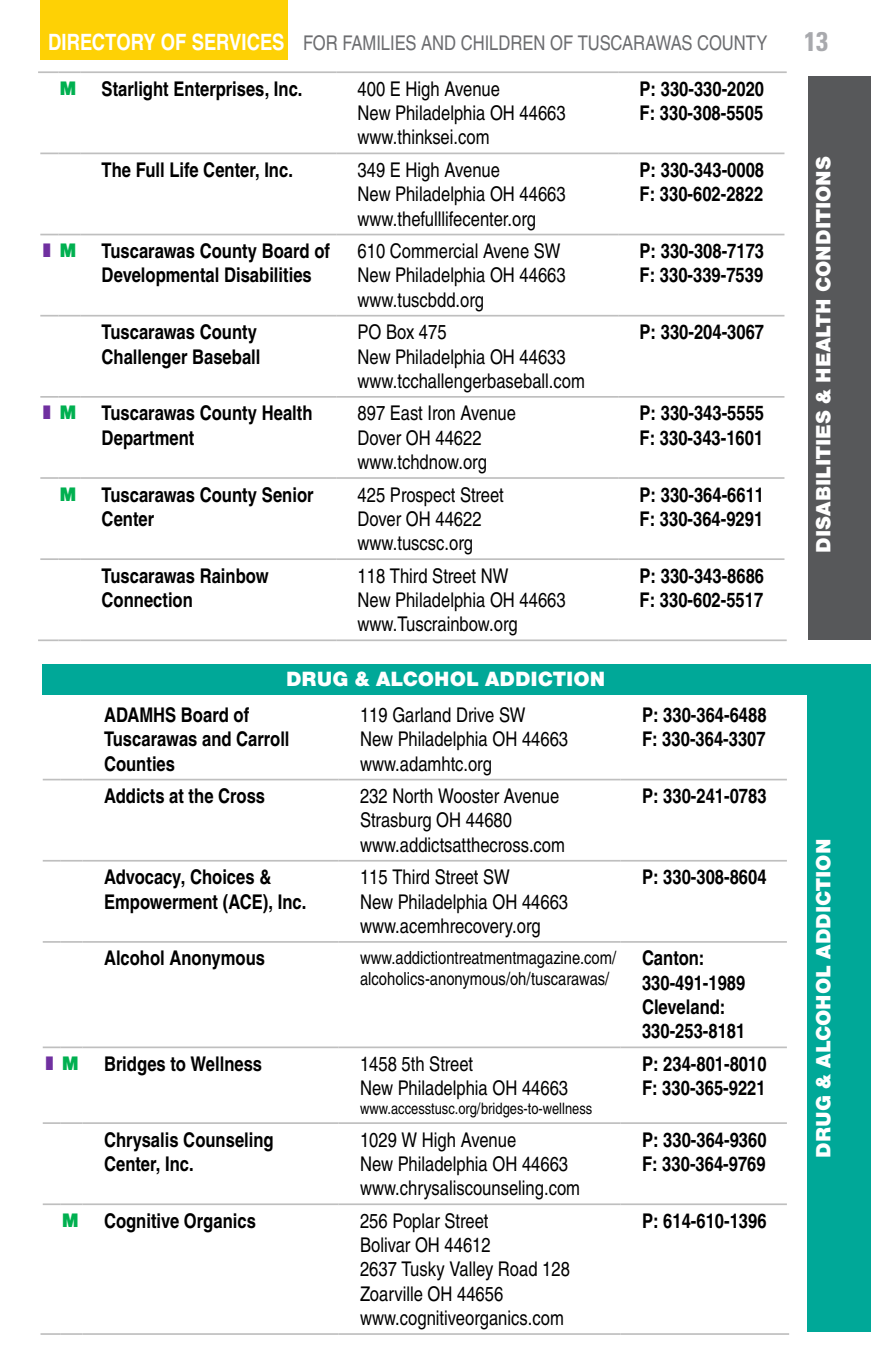
<style>
.page{position:relative;width:871px;height:1357px;background:#fff}
.page>*{position:absolute;margin:0;border:0;box-sizing:border-box;transform-origin:0 0}
.t1{font:700 condensed 27px "Univers LT Std";color:#a8a9ad}
.t2{font:900 21.38px "Nimbus San";color:#fff}
.t3{font:700 20.25px/24.3px "Nimbus San Con L";color:#000}
.t4{font:20.25px/24.3px "Nimbus San Con L";color:#000}
.t5{font:20.25px "Nimbus San Con L";color:#6c6d70}
.t6{font:900 20.25px "Nimbus San";color:#7030a0}
.t7{font:900 20.25px "Nimbus San";color:#00b050}
.t8{font:18px/21.6px "Nimbus San Con L";color:#000}
.t9{font:18px "Nimbus San Con L";color:#231f20}
.t10{font:15.75px "Nimbus San Con L";color:#000}
.s1{font-weight:700;font-size:22.5px;color:#fff}
.s2{color:#00b050}
.s3{font-family:"Nimbus San";font-weight:900;font-size:20.25px;color:#642c8f}
</style>
<div class="page">
<div style="left:40px;top:0;width:248px;height:60px;background:#fed105"></div>
<div style="left:808px;top:76px;width:63px;height:563px;background:#57585a"></div>
<hr style="left:38px;top:71px;width:20px;height:2px;background:#bfbfbf">
<hr style="left:58px;top:71px;width:22px;height:2px;background:#bfbfbf">
<hr style="left:80px;top:71px;width:256px;height:2px;background:#bfbfbf">
<hr style="left:336px;top:71px;width:282px;height:2px;background:#bfbfbf">
<hr style="left:618px;top:71px;width:169px;height:2px;background:#bfbfbf">
<svg style="left:40px;top:153px;width:40px;height:1px"></svg>
<hr style="left:80px;top:153px;width:256px;height:1px;background:#bfbfbf">
<hr style="left:336px;top:153px;width:282px;height:1px;background:#bfbfbf">
<hr style="left:618px;top:153px;width:166px;height:1px;background:#bfbfbf">
<svg style="left:40px;top:234px;width:40px;height:1px"></svg>
<hr style="left:80px;top:234px;width:256px;height:1px;background:#bfbfbf">
<hr style="left:336px;top:234px;width:282px;height:1px;background:#bfbfbf">
<hr style="left:618px;top:234px;width:166px;height:1px;background:#bfbfbf">
<svg style="left:40px;top:315px;width:40px;height:1px"></svg>
<hr style="left:80px;top:315px;width:256px;height:1px;background:#bfbfbf">
<hr style="left:336px;top:315px;width:282px;height:1px;background:#bfbfbf">
<hr style="left:618px;top:315px;width:166px;height:1px;background:#bfbfbf">
<svg style="left:40px;top:396px;width:18px;height:2px"></svg>
<hr style="left:58px;top:396px;width:22px;height:2px;background:#bfbfbf">
<hr style="left:80px;top:396px;width:256px;height:2px;background:#bfbfbf">
<hr style="left:336px;top:396px;width:282px;height:2px;background:#bfbfbf">
<hr style="left:618px;top:396px;width:166px;height:2px;background:#bfbfbf">
<svg style="left:40px;top:477px;width:18px;height:2px"></svg>
<hr style="left:58px;top:477px;width:22px;height:2px;background:#bfbfbf">
<hr style="left:80px;top:477px;width:256px;height:2px;background:#bfbfbf">
<hr style="left:336px;top:477px;width:282px;height:2px;background:#bfbfbf">
<hr style="left:618px;top:477px;width:166px;height:2px;background:#bfbfbf">
<svg style="left:40px;top:558px;width:18px;height:2px"></svg>
<hr style="left:58px;top:558px;width:22px;height:2px;background:#bfbfbf">
<hr style="left:80px;top:558px;width:256px;height:2px;background:#bfbfbf">
<hr style="left:336px;top:558px;width:282px;height:2px;background:#bfbfbf">
<hr style="left:618px;top:558px;width:166px;height:2px;background:#bfbfbf">
<hr style="left:38px;top:639px;width:20px;height:2px;background:#bfbfbf">
<hr style="left:58px;top:639px;width:22px;height:2px;background:#bfbfbf">
<hr style="left:80px;top:639px;width:256px;height:2px;background:#bfbfbf">
<hr style="left:336px;top:639px;width:282px;height:2px;background:#bfbfbf">
<hr style="left:618px;top:639px;width:169px;height:2px;background:#bfbfbf">
<div style="left:42px;top:664px;width:807px;height:31px;background:#00a898"></div>
<div style="left:808px;top:664px;width:63px;height:668px;background:#00a898"></div>
<svg style="left:43px;top:779px;width:40px;height:1px"></svg>
<hr style="left:83px;top:779px;width:256px;height:1px;background:#bfbfbf">
<hr style="left:339px;top:779px;width:281px;height:1px;background:#bfbfbf">
<hr style="left:620px;top:779px;width:167px;height:1px;background:#bfbfbf">
<svg style="left:43px;top:860px;width:40px;height:1px"></svg>
<hr style="left:83px;top:860px;width:256px;height:1px;background:#bfbfbf">
<hr style="left:339px;top:860px;width:281px;height:1px;background:#bfbfbf">
<hr style="left:620px;top:860px;width:167px;height:1px;background:#bfbfbf">
<svg style="left:43px;top:941px;width:18px;height:2px"></svg>
<hr style="left:61px;top:941px;width:22px;height:2px;background:#bfbfbf">
<hr style="left:83px;top:941px;width:256px;height:2px;background:#bfbfbf">
<hr style="left:339px;top:941px;width:281px;height:2px;background:#bfbfbf">
<hr style="left:620px;top:941px;width:167px;height:2px;background:#bfbfbf">
<svg style="left:43px;top:1046px;width:18px;height:2px"></svg>
<hr style="left:61px;top:1046px;width:22px;height:2px;background:#bfbfbf">
<hr style="left:83px;top:1046px;width:256px;height:2px;background:#bfbfbf">
<hr style="left:339px;top:1046px;width:281px;height:2px;background:#bfbfbf">
<hr style="left:620px;top:1046px;width:167px;height:2px;background:#bfbfbf">
<svg style="left:43px;top:1122px;width:18px;height:2px"></svg>
<hr style="left:61px;top:1122px;width:22px;height:2px;background:#bfbfbf">
<hr style="left:83px;top:1122px;width:256px;height:2px;background:#bfbfbf">
<hr style="left:339px;top:1122px;width:281px;height:2px;background:#bfbfbf">
<hr style="left:620px;top:1122px;width:167px;height:2px;background:#bfbfbf">
<svg style="left:43px;top:1203px;width:18px;height:2px"></svg>
<hr style="left:61px;top:1203px;width:22px;height:2px;background:#bfbfbf">
<hr style="left:83px;top:1203px;width:256px;height:2px;background:#bfbfbf">
<hr style="left:339px;top:1203px;width:281px;height:2px;background:#bfbfbf">
<hr style="left:620px;top:1203px;width:167px;height:2px;background:#bfbfbf">
<hr style="left:40px;top:1333px;width:21px;height:2px;background:#bfbfbf">
<hr style="left:61px;top:1333px;width:22px;height:2px;background:#bfbfbf">
<hr style="left:83px;top:1333px;width:256px;height:2px;background:#bfbfbf">
<hr style="left:339px;top:1333px;width:281px;height:2px;background:#bfbfbf">
<hr style="left:620px;top:1333px;width:169px;height:2px;background:#bfbfbf">
<p class="t5" style="left:48px;top:28px;width:720px"><span class="s1">DIRECTORY OF SERVICES</span> FOR FAMILIES AND CHILDREN OF TUSCARAWAS COUNTY</p>
<h1 class="t1" style="left:804px;top:24px;width:25px">13</h1>
<p class="t7" style="left:59px;top:76px;width:19px">M</p>
<p class="t3" style="left:102px;top:76px;width:202px">Starlight Enterprises, Inc.</p>
<p class="t4" style="left:358px;top:76px;width:210px">400 E High Avenue<br>New Philadelphia OH 44663 www.thinksei.com</p>
<p class="t3" style="left:639px;top:76px;width:126px">P: 330-330-2020<br>F: 330-308-5505</p>
<p class="t3" style="left:102px;top:157px;width:193px">The Full Life Center, Inc.</p>
<p class="t4" style="left:358px;top:157px;width:210px">349 E High Avenue<br>New Philadelphia OH 44663 www.thefulllifecenter.org</p>
<p class="t3" style="left:639px;top:157px;width:126px">P: 330-343-0008<br>F: 330-602-2822</p>
<p class="t6" style="left:40px;top:239px;width:38px">▮ <span class="s2">M</span></p>
<p class="t3" style="left:102px;top:238px;width:230px">Tuscarawas County Board of<br>Developmental Disabilities</p>
<p class="t4" style="left:358px;top:238px;width:210px">610 Commercial Avene SW<br>New Philadelphia OH 44663 www.tuscbdd.org</p>
<p class="t3" style="left:639px;top:238px;width:126px">P: 330-308-7173<br>F: 330-339-7539</p>
<p class="t3" style="left:102px;top:319px;width:160px">Tuscarawas County<br>Challenger Baseball</p>
<p class="t4" style="left:358px;top:319px;width:229px">PO Box 475<br>New Philadelphia OH 44633 www.tcchallengerbaseball.com</p>
<p class="t3" style="left:639px;top:319px;width:126px">P: 330-204-3067</p>
<p class="t6" style="left:40px;top:401px;width:38px">▮ <span class="s2">M</span></p>
<p class="t3" style="left:102px;top:400px;width:212px">Tuscarawas County Health<br>Department</p>
<p class="t4" style="left:358px;top:400px;width:160px">897 East Iron Avenue<br>Dover OH 44622 www.tchdnow.org</p>
<p class="t3" style="left:639px;top:400px;width:126px">P: 330-343-5555<br>F: 330-343-1601</p>
<p class="t7" style="left:59px;top:482px;width:19px">M</p>
<p class="t3" style="left:102px;top:481px;width:213px">Tuscarawas County Senior<br>Center</p>
<p class="t4" style="left:358px;top:481px;width:148px">425 Prospect Street<br>Dover OH 44622 www.tuscsc.org</p>
<p class="t3" style="left:639px;top:481px;width:126px">P: 330-364-6611<br>F: 330-364-9291</p>
<p class="t3" style="left:102px;top:562px;width:169px">Tuscarawas Rainbow<br>Connection</p>
<p class="t4" style="left:358px;top:563px;width:210px">118 Third Street NW<br>New Philadelphia OH 44663 www.Tuscrainbow.org</p>
<p class="t3" style="left:639px;top:562px;width:126px">P: 330-343-8686<br>F: 330-602-5517</p>
<p class="t2" style="left:286px;top:667px;width:321px">DRUG &amp; ALCOHOL ADDICTION</p>
<p class="t3" style="left:104px;top:702px;width:187px">ADAMHS Board of<br>Tuscarawas and Carroll<br>Counties</p>
<p class="t4" style="left:360px;top:702px;width:210px">119 Garland Drive SW<br>New Philadelphia OH 44663 www.adamhtc.org</p>
<p class="t3" style="left:642px;top:702px;width:126px">P: 330-364-6488<br>F: 330-364-3307</p>
<p class="t3" style="left:104px;top:783px;width:163px">Addicts at the Cross</p>
<p class="t4" style="left:360px;top:783px;width:206px">232 North Wooster Avenue<br>Strasburg OH 44680 www.addictsatthecross.com</p>
<p class="t3" style="left:642px;top:783px;width:126px">P: 330-241-0783</p>
<p class="t3" style="left:104px;top:864px;width:204px">Advocacy, Choices &amp;<br>Empowerment (ACE), Inc.</p>
<p class="t4" style="left:360px;top:864px;width:210px">115 Third Street SW<br>New Philadelphia OH 44663 www.acemhrecovery.org</p>
<p class="t3" style="left:642px;top:864px;width:126px">P: 330-308-8604</p>
<p class="t3" style="left:104px;top:945px;width:163px">Alcohol Anonymous</p>
<p class="t8" style="left:360px;top:946px;width:258px">www.addictiontreatmentmagazine.com/ alcoholics-anonymous/oh/tuscarawas/</p>
<p class="t3" style="left:642px;top:945px;width:105px">Canton:<br>330-491-1989<br>Cleveland:<br>330-253-8181</p>
<p class="t6" style="left:43px;top:1051px;width:38px">▮ <span class="s2">M</span></p>
<p class="t3" style="left:104px;top:1051px;width:160px">Bridges to Wellness</p>
<p class="t4" style="left:360px;top:1051px;width:210px">1458 5th Street<br>New Philadelphia OH 44663</p>
<p class="t10" style="left:360px;top:1097px;width:234px">www.accesstusc.org/bridges-to-wellness</p>
<p class="t3" style="left:642px;top:1051px;width:126px">P: 234-801-8010<br>F: 330-365-9221</p>
<p class="t3" style="left:104px;top:1126px;width:171px">Chrysalis Counseling<br>Center, Inc.</p>
<p class="t4" style="left:360px;top:1126px;width:221px">1029 W High Avenue<br>New Philadelphia OH 44663 www.chrysaliscounseling.com</p>
<p class="t3" style="left:642px;top:1126px;width:126px">P: 330-364-9360<br>F: 330-364-9769</p>
<p class="t7" style="left:62px;top:1208px;width:19px">M</p>
<p class="t3" style="left:104px;top:1207px;width:153px">Cognitive Organics</p>
<p class="t4" style="left:360px;top:1208px;width:211px">256 Poplar Street<br>Bolivar OH 44612<br>2637 Tusky Valley Road 128<br>Zoarville OH 44656 www.cognitiveorganics.com</p>
<p class="t3" style="left:642px;top:1207px;width:126px">P: 614-610-1396</p>
<p class="t9" style="left:263px;top:1303px;width:271px"><span class="s3">▮</span> Denotes Spanish Translator Available</p>
<p class="t2" style="left:811px;top:553px;width:398px;rotate:-90deg">DISABILITIES &amp; HEALTH CONDITIONS</p>
<p class="t2" style="left:811px;top:1158px;width:321px;rotate:-90deg">DRUG &amp; ALCOHOL ADDICTION</p>
</div>
